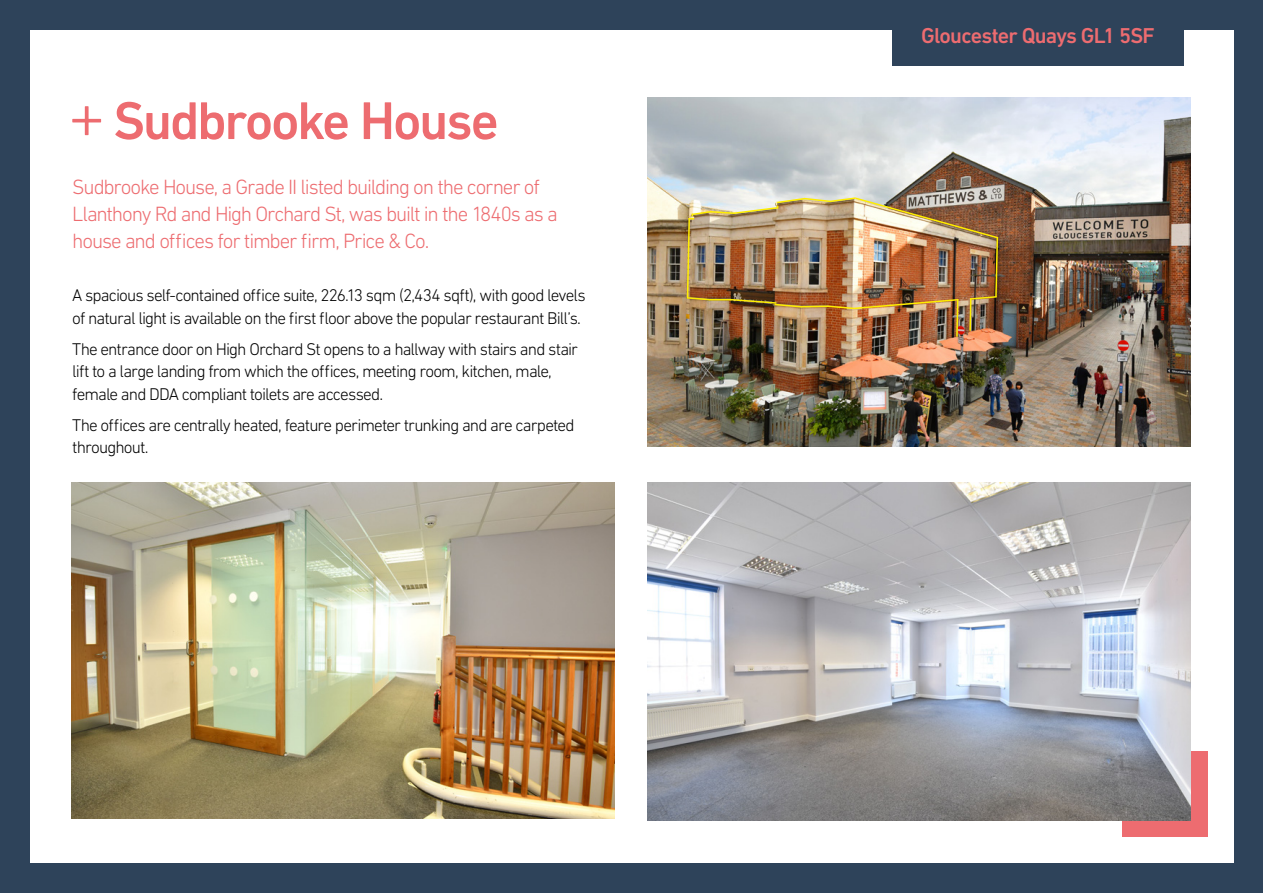
<style>
.page{position:relative;width:1263px;height:893px;background:#2e435a}
.page>*{position:absolute;margin:0;border:0;box-sizing:border-box;transform-origin:0 0}
.t1{font:500 54px "DIN Next LT Pro";letter-spacing:-.04em;color:#ed6c70}
.t2{font:500 21.9px "DIN Next LT Pro";letter-spacing:-.035em;color:#ed6c70}
.t3{font:300 21px/27px "DIN Next LT Pro";letter-spacing:-.055em;color:#ed6c70}
.t4{font:300 17.25px/22.5px "DIN Next LT Pro";letter-spacing:-.05em;color:#000}
.s1{font-weight:300;font-size:72px}
</style>
<div class="page">
<div style="left:30px;top:30px;width:1203px;height:833px;background:#fff"></div>
<div style="left:892px;top:0;width:291px;height:65px;background:#2e435a"></div>
<div style="left:1123px;top:752px;width:85px;height:85px;background:#ed6c70"></div>
<img style="left:647px;top:98px;width:544px;height:349px">
<img style="left:647px;top:482px;width:544px;height:339px">
<img style="left:71px;top:482px;width:543px;height:337px">
<img style="left:685px;top:196px;width:315px;height:142px">
<h1 class="t1" style="left:68px;top:89px;width:433px"><span class="s1">+</span> Sudbrooke House</h1>
<p class="t3" style="left:72px;top:173px;width:487px">Sudbrooke House, a Grade II listed building on the corner of<br>Llanthony Rd and High Orchard St, was built in the 1840s as a house and offices for timber firm, Price &amp; Co.</p>
<p class="t4" style="left:72px;top:284px;width:515px">A spacious self-contained office suite, 226.13 sqm (2,434 sqft), with good levels of natural light is available on the first floor above the popular restaurant Bill’s.</p>
<p class="t4" style="left:72px;top:338px;width:507px">The entrance door on High Orchard St opens to a hallway with stairs and stair lift to a large landing from which the offices, meeting room, kitchen, male, female and DDA compliant toilets are accessed.</p>
<p class="t4" style="left:72px;top:414px;width:504px">The offices are centrally heated, feature perimeter trunking and are carpeted throughout.</p>
<p class="t2" style="left:921px;top:23px;width:235px">Gloucester Quays GL1 5SF</p>
</div>
